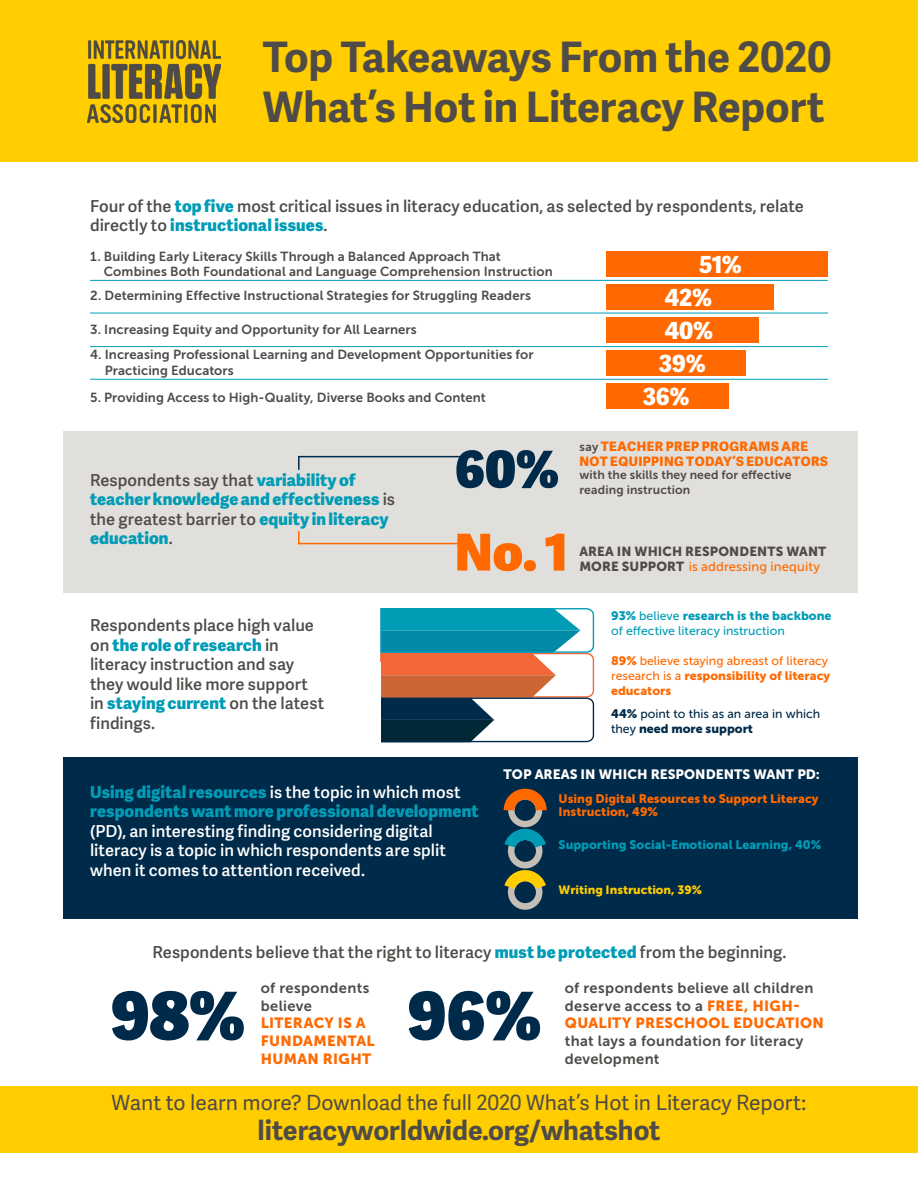
<style>
.page{position:relative;width:918px;height:1188px;background:#fff}
.page>*{position:absolute;margin:0;border:0;box-sizing:border-box;transform-origin:0 0}
.t1{font:800 66.3px "Adelle Sans";color:#002a49}
.t2{font:800 51px "Adelle Sans";color:#ff6900}
.t3{font:800 51px "Adelle Sans";color:#002a49}
.t4{font:700 42px/49.5px "Adelle Sans";letter-spacing:-.005em;color:#4e4b48}
.t5{font:700 27px "Adelle Sans";color:#4e4b48}
.BC{font:800 23.55px "Adelle Sans";color:#fff}
.t6{font:21px "Adelle Sans";letter-spacing:-.005em;color:#4e4b48}
.numbered_list_item{font:600 16.5px/19.5px "Adelle Sans";color:#4e4b48}
.numbered_list_item-2{font:600 16.5px/19.5px "Adelle Sans";letter-spacing:.005em;color:#fff}
.numbered_list_item-3{font:800 16.5px/19.5px "Adelle Sans";letter-spacing:.005em;color:#009cb6}
.infographic_subhead{font:14.7px/17.9px "Museo Sans 700";letter-spacing:.025em;color:#4e4b48}
.infographic_subhead-2{font:14.7px/17.9px "Museo Sans 900";letter-spacing:.025em;color:#ff6900}
.t7{font:13.5px "Museo Sans 900";color:#fff}
.BC-2{font:13.05px/15.8px "Museo Sans 700";letter-spacing:.01em;color:#4e4b48}
.infographic_subhead-3{font:800 13.05px/14.7px "Adelle Sans";letter-spacing:.035em;color:#ff6900}
.t8{font:13.05px "Museo Sans 900";letter-spacing:.01em;color:#4e4b48}
.t9{font:12.9px "Museo Sans 500";letter-spacing:.01em;color:#ff6900}
.t10{font:12.3px/15px "Museo Sans 500";color:#ff6900}
.t11{font:12.3px/15px "Museo Sans 500";color:#009cb6}
.t12{font:12.3px/13.5px "Museo Sans 900";color:#ff6900}
.t13{font:12.3px/15px "Museo Sans 500";color:#002a49}
.t14{font:12.3px "Museo Sans 900";color:#009cb6}
.infographic_subhead-4{font:12.15px/14.7px "Museo Sans 700";letter-spacing:.01em;color:#4e4b48}
.t15{font:12px "Museo Sans 900";color:#ffcd00}
.s1{font-weight:800;color:#009cb6}
.s2{font-weight:600;color:#4e4b48}
.s3{font-family:"Museo Sans 700";font-weight:400;font-size:12.15px;color:#4e4b48}
.s4{font-family:"Museo Sans 900";font-size:13.05px;color:#4e4b48}
.s5{font-family:"Museo Sans 900"}
.s6{font-family:"Museo Sans 700";color:#4e4b48}
.s7{font-family:"Museo Sans 900";color:#ff6900}
</style>
<div class="page">
<div style="left:63px;top:431px;width:795px;height:161px;background:#e1dfdb"></div>
<div style="left:63px;top:758px;width:795px;height:161px;background:#002a49"></div>
<div style="left:0;top:0;width:918px;height:162px;background:#ffcd00"></div>
<img style="left:87px;top:41px;width:133px;height:82px">
<div style="left:0;top:1086px;width:918px;height:67px;background:#ffcd00"></div>
<div style="left:606px;top:383px;width:123px;height:26px;background:#ff6900"></div>
<div style="left:606px;top:251px;width:222px;height:25px;background:#ff6900"></div>
<div style="left:606px;top:284px;width:167px;height:26px;background:#ff6900"></div>
<div style="left:606px;top:317px;width:152px;height:26px;background:#ff6900"></div>
<div style="left:606px;top:350px;width:139px;height:26px;background:#ff6900"></div>
<hr style="left:90px;top:280px;width:738px;height:1px;background:#009cb6">
<hr style="left:90px;top:346px;width:738px;height:1px;background:#009cb6">
<hr style="left:90px;top:313px;width:738px;height:1px;background:#009cb6">
<hr style="left:90px;top:379px;width:738px;height:1px;background:#009cb6">
<svg style="left:380px;top:608px;width:215px;height:135px"></svg>
<svg style="left:298px;top:457px;width:2px;height:13px"></svg>
<svg style="left:298px;top:531px;width:2px;height:12px"></svg>
<hr style="left:298px;top:456px;width:167px;height:1px;background:#002a49">
<hr style="left:298px;top:543px;width:167px;height:1px;background:#ff6900">
<svg style="left:504px;top:789px;width:43px;height:121px"></svg>
<p class="t4" style="left:263px;top:31px;width:570px">Top Takeaways From the 2020<br>What’s Hot in Literacy Report</p>
<p class="numbered_list_item" style="left:90px;top:195px;width:715px">Four of the <span class="s1">top five</span> most critical issues in literacy education, as selected by respondents, relate directly to <span class="s1">instructional issues</span>.</p>
<p class="BC-2" style="left:104px;top:248px;width:450px;text-indent:-14px">1. Building Early Literacy Skills Through a Balanced Approach That<br>Combines Both Foundational and Language Comprehension Instruction</p>
<p class="BC-2" style="left:90px;top:288px;width:443px">2. Determining Effective Instructional Strategies for Struggling Readers</p>
<p class="BC-2" style="left:90px;top:322px;width:328px">3. Increasing Equity and Opportunity for All Learners</p>
<p class="BC-2" style="left:105px;top:347px;width:430px;text-indent:-15px">4. Increasing Professional Learning and Development Opportunities for<br>Practicing Educators</p>
<p class="BC-2" style="left:90px;top:389px;width:397px">5. Providing Access to High-Quality, Diverse Books and Content</p>
<p class="numbered_list_item-3" style="left:90px;top:469px;width:306px"><span class="s2">Respondents say that</span> variability of teacher knowledge and effectiveness <span class="s2">is the greatest barrier to</span> equity in literacy education<span class="s2">.</span></p>
<p class="numbered_list_item" style="left:90px;top:615px;width:236px">Respondents place high value on <span class="s1">the role of research</span> in literacy instruction and say they would like more support in <span class="s1">staying current</span> on the latest findings.</p>
<p class="t3" style="left:455px;top:431px;width:106px">60%</p>
<p class="t2" style="left:455px;top:514px;width:115px">No. 1</p>
<p class="BC" style="left:699px;top:247px;width:45px">51%</p>
<p class="BC" style="left:664px;top:280px;width:49px">42%</p>
<p class="BC" style="left:664px;top:313px;width:50px">40%</p>
<p class="BC" style="left:659px;top:346px;width:48px">39%</p>
<p class="BC" style="left:643px;top:379px;width:48px">36%</p>
<p class="infographic_subhead-3" style="left:579px;top:438px;width:250px"><span class="s3">say</span> TEACHER PREP PROGRAMS ARE<br>NOT EQUIPPING TODAY’S EDUCATORS</p>
<p class="infographic_subhead-4" style="left:579px;top:468px;width:214px">with the skills they need for effective reading instruction</p>
<p class="t8" style="left:579px;top:544px;width:248px">AREA IN WHICH RESPONDENTS WANT</p>
<p class="t9" style="left:579px;top:559px;width:242px"><span class="s4">MORE SUPPORT</span> is addressing inequity</p>
<p class="t11" style="left:611px;top:609px;width:222px"><span class="s5">93%</span> believe <span class="s5">research is the backbone </span>of effective literacy instruction</p>
<p class="t10" style="left:611px;top:654px;width:221px"><span class="s5">89%</span> believe staying abreast of literacy research is a <span class="s5">responsibility of literacy educators</span></p>
<p class="t13" style="left:611px;top:706px;width:211px"><span class="s5">44%</span> point to this as an area in which they <span class="s5">need more support</span></p>
<p class="t7" style="left:504px;top:767px;width:318px">TOP AREAS IN WHICH RESPONDENTS WANT PD:</p>
<p class="numbered_list_item-2" style="left:90px;top:782px;width:390px"><span class="s1">Using digital resources</span> is the topic in which most <span class="s1">respondents want more professional development </span>(PD), an interesting finding considering digital literacy is a topic in which respondents are split when it comes to attention received.</p>
<p class="t12" style="left:559px;top:792px;width:262px">Using Digital Resources to Support Literacy<br>Instruction, 49%</p>
<p class="t14" style="left:559px;top:838px;width:264px">Supporting Social-Emotional Learning, 40%</p>
<p class="t15" style="left:559px;top:883px;width:145px">Writing Instruction, 39%</p>
<p class="numbered_list_item" style="left:153px;top:942px;width:635px">Respondents believe that the right to literacy <span class="s1">must be protected</span> from the beginning.</p>
<p class="infographic_subhead-2" style="left:261px;top:979px;width:116px"><span class="s6">of respondents believe<br></span>LITERACY IS A<br>FUNDAMENTAL<br>HUMAN RIGHT</p>
<p class="infographic_subhead" style="left:565px;top:979px;width:261px">of respondents believe all children deserve access to a <span class="s7">FREE, HIGH-<br>QUALITY PRESCHOOL EDUCATION </span>that lays a foundation for literacy development</p>
<p class="t1" style="left:111px;top:967px;width:136px">98%</p>
<p class="t1" style="left:408px;top:967px;width:136px">96%</p>
<p class="t6" style="left:112px;top:1088px;width:696px">Want to learn more? Download the full 2020 What’s Hot in Literacy Report:</p>
<p class="t5" style="left:258px;top:1111px;width:404px">literacyworldwide.org/whatshot</p>
</div>
